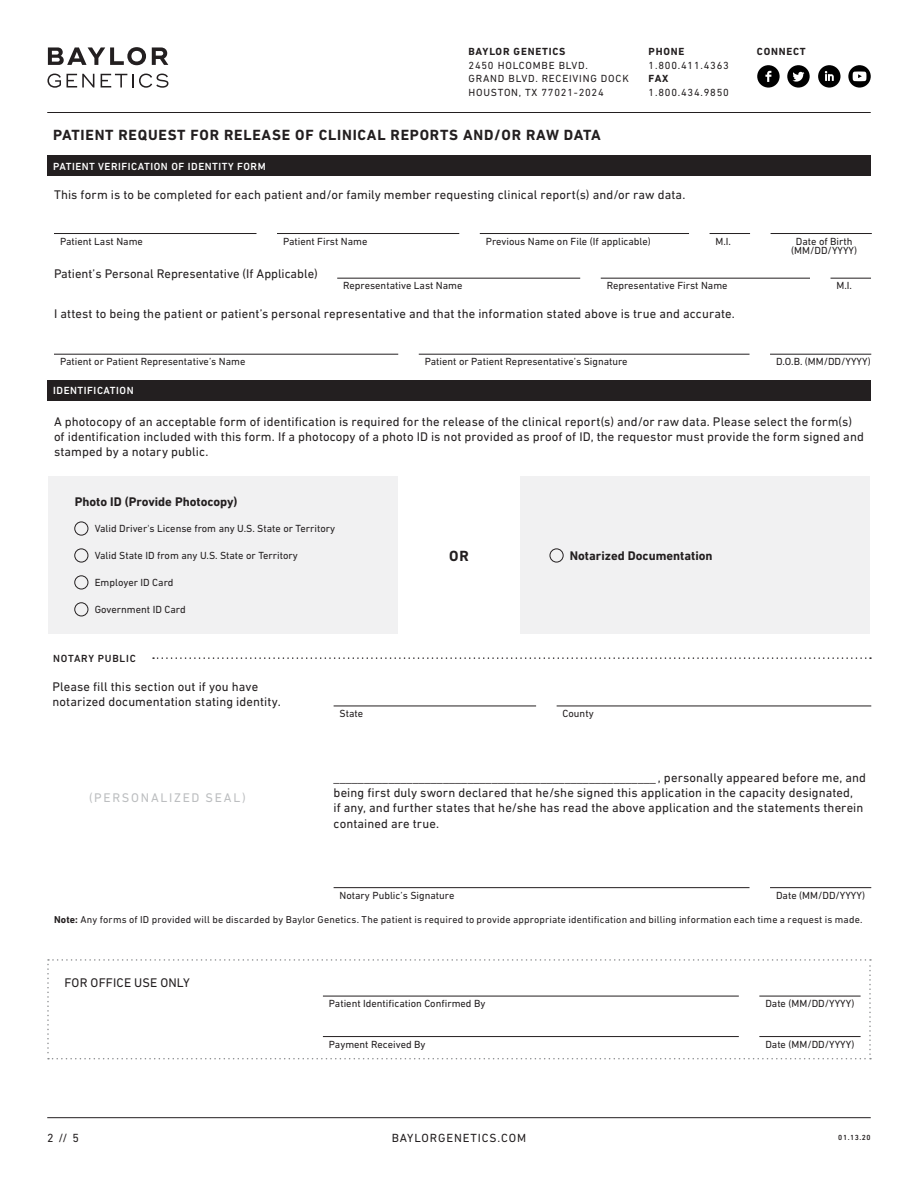
<style>
.page{position:relative;width:918px;height:1188px;background:#fff}
.page>*{position:absolute;margin:0;border:0;box-sizing:border-box;transform-origin:0 0}
.t1{font:700 15px "DIN Next LT Pro";letter-spacing:.05em;color:#231f20}
.t2{font:12.75px/15.3px "DIN Next LT Pro";letter-spacing:.01em;color:#231f20}
.t3{font:700 12.75px "DIN Next LT Pro";color:#231f20}
.t4{font:12.75px "DIN Next LT Pro";letter-spacing:.135em;color:#bcbec0}
.t5{font:12px "DIN Next LT Pro";letter-spacing:.075em;color:#231f20}
.t6{font:10.5px/9.6px "DIN Next LT Pro";color:#231f20;text-align:center}
.t7{font:10.5px/13.5px "DIN Next LT Pro";letter-spacing:.075em;color:#231f20}
.t8{font:500 10.5px "DIN Next LT Pro";letter-spacing:.05em;color:#fff}
.t9{font:700 10.5px "DIN Next LT Pro";letter-spacing:.075em;color:#231f20}
.t10{font:500 10.5px "DIN Next LT Pro";letter-spacing:.075em;color:#231f20}
.t11{font:10.2px "DIN Next LT Pro";letter-spacing:.02em;color:#231f20}
.t12{font:500 7.5px "DIN Next LT Pro";color:#231f20}
.s1{font-weight:700}
</style>
<div class="page">
<div style="left:757px;top:65px;width:23px;height:23px;background:#000;border-radius:50%"></div>
<svg style="left:765px;top:71px;width:6px;height:11px"></svg>
<div style="left:787px;top:65px;width:23px;height:23px;background:#000;border-radius:50%"></div>
<svg style="left:792px;top:72px;width:12px;height:10px"></svg>
<div style="left:818px;top:65px;width:23px;height:23px;background:#000;border-radius:50%"></div>
<svg style="left:825px;top:71px;width:9px;height:10px"></svg>
<svg style="left:848px;top:65px;width:23px;height:23px"></svg>
<svg style="left:853px;top:72px;width:13px;height:9px"></svg>
<svg style="left:48px;top:47px;width:98px;height:18px"></svg>
<svg style="left:152px;top:47px;width:16px;height:18px"></svg>
<svg style="left:47px;top:74px;width:14px;height:14px"></svg>
<svg style="left:67px;top:74px;width:27px;height:13px"></svg>
<svg style="left:101px;top:74px;width:67px;height:14px"></svg>
<hr style="left:47px;top:112px;width:824px;height:1px;background:#231f20">
<hr style="left:47px;top:1117px;width:824px;height:1px;background:#231f20">
<div style="left:520px;top:477px;width:350px;height:157px;background:#f1f1f2"></div>
<div style="left:48px;top:477px;width:350px;height:157px;background:#f1f1f2"></div>
<div style="left:47px;top:156px;width:824px;height:20px;background:#231f20"></div>
<div style="left:47px;top:380px;width:824px;height:21px;background:#231f20"></div>
<hr style="left:54px;top:233px;width:202px;height:1px;background:#231f20">
<hr style="left:277px;top:233px;width:182px;height:1px;background:#231f20">
<hr style="left:480px;top:233px;width:209px;height:1px;background:#231f20">
<hr style="left:710px;top:233px;width:40px;height:1px;background:#231f20">
<hr style="left:771px;top:233px;width:101px;height:1px;background:#231f20">
<hr style="left:334px;top:706px;width:202px;height:1px;background:#231f20">
<hr style="left:557px;top:706px;width:314px;height:1px;background:#231f20">
<hr style="left:334px;top:887px;width:416px;height:1px;background:#231f20">
<hr style="left:770px;top:887px;width:101px;height:1px;background:#231f20">
<hr style="left:337px;top:278px;width:243px;height:1px;background:#231f20">
<hr style="left:601px;top:278px;width:209px;height:1px;background:#231f20">
<hr style="left:831px;top:278px;width:40px;height:1px;background:#231f20">
<hr style="left:54px;top:354px;width:344px;height:1px;background:#231f20">
<hr style="left:419px;top:354px;width:331px;height:1px;background:#231f20">
<hr style="left:770px;top:354px;width:101px;height:1px;background:#231f20">
<div style="left:74px;top:522px;width:14px;height:14px;border:1px solid #231f20;border-radius:50%"></div>
<div style="left:74px;top:549px;width:14px;height:13px;border:1px solid #231f20;border-radius:50%"></div>
<div style="left:74px;top:575px;width:14px;height:14px;border:1px solid #231f20;border-radius:50%"></div>
<div style="left:74px;top:602px;width:14px;height:14px;border:1px solid #231f20;border-radius:50%"></div>
<div style="left:550px;top:549px;width:14px;height:13px;border:1px solid #231f20;border-radius:50%"></div>
<svg style="left:47px;top:959px;width:824px;height:100px"></svg>
<svg style="left:153px;top:657px;width:718px;height:2px"></svg>
<p class="t9" style="left:469px;top:45px;width:98px">BAYLOR GENETICS</p>
<p class="t7" style="left:469px;top:58px;width:162px">2450 HOLCOMBE BLVD.<br>GRAND BLVD. RECEIVING DOCK<br>HOUSTON, TX 77021-2024</p>
<p class="t1" style="left:53px;top:126px;width:549px">PATIENT REQUEST FOR RELEASE OF CLINICAL REPORTS AND/OR RAW DATA</p>
<p class="t8" style="left:53px;top:160px;width:214px">PATIENT VERIFICATION OF IDENTITY FORM</p>
<p class="t9" style="left:649px;top:45px;width:37px">PHONE</p>
<p class="t7" style="left:649px;top:58px;width:82px">1.800.411.4363</p>
<p class="t9" style="left:649px;top:72px;width:21px">FAX</p>
<p class="t7" style="left:649px;top:85px;width:82px">1.800.434.9850</p>
<p class="t2" style="left:54px;top:187px;width:633px">This form is to be completed for each patient and/or family member requesting clinical report(s) and/or raw data.</p>
<p class="t9" style="left:757px;top:45px;width:50px">CONNECT</p>
<p class="t6" style="left:60px;top:236px;width:84px">Patient Last Name</p>
<p class="t6" style="left:283px;top:236px;width:86px">Patient First Name</p>
<p class="t6" style="left:486px;top:236px;width:167px">Previous Name on File (If applicable)</p>
<p class="t6" style="left:716px;top:236px;width:17px">M.I.</p>
<p class="t6" style="left:791px;top:236px;width:67px">Date of Birth (MM/DD/YYYY)</p>
<p class="t2" style="left:54px;top:266px;width:265px">Patient’s Personal Representative (If Applicable)</p>
<p class="t6" style="left:343px;top:281px;width:121px">Representative Last Name</p>
<p class="t6" style="left:607px;top:281px;width:122px">Representative First Name</p>
<p class="t6" style="left:837px;top:281px;width:17px">M.I.</p>
<p class="t2" style="left:54px;top:306px;width:682px">I attest to being the patient or patient’s personal representative and that the information stated above is true and accurate.</p>
<p class="t6" style="left:60px;top:357px;width:187px">Patient or Patient Representative’s Name</p>
<p class="t6" style="left:425px;top:357px;width:204px">Patient or Patient Representative’s Signature</p>
<p class="t6" style="left:776px;top:357px;width:96px">D.O.B. (MM/DD/YYYY)</p>
<p class="t8" style="left:53px;top:385px;width:82px">IDENTIFICATION</p>
<p class="t2" style="left:54px;top:413px;width:811px">A photocopy of an acceptable form of identification is required for the release of the clinical report(s) and/or raw data. Please select the form(s) of identification included with this form. If a photocopy of a photo ID is not provided as proof of ID, the requestor must provide the form signed and stamped by a notary public.</p>
<p class="t3" style="left:75px;top:495px;width:164px">Photo ID (Provide Photocopy)</p>
<p class="t6" style="left:95px;top:524px;width:242px">Valid Driver's License from any U.S. State or Territory</p>
<p class="t6" style="left:95px;top:551px;width:205px">Valid State ID from any U.S. State or Territory</p>
<p class="t6" style="left:95px;top:578px;width:80px">Employer ID Card</p>
<p class="t6" style="left:95px;top:605px;width:92px">Government ID Card</p>
<p class="t10" style="left:53px;top:652px;width:84px">NOTARY PUBLIC</p>
<p class="t1" style="left:449px;top:548px;width:21px">OR</p>
<p class="t3" style="left:570px;top:548px;width:144px">Notarized Documentation</p>
<p class="t2" style="left:52px;top:679px;width:230px">Please fill this section out if you have notarized documentation stating identity.</p>
<p class="t4" style="left:89px;top:790px;width:158px">(PERSONALIZED SEAL)</p>
<p class="t6" style="left:340px;top:709px;width:25px">State</p>
<p class="t6" style="left:563px;top:709px;width:33px">County</p>
<p class="t2" style="left:334px;top:770px;width:534px">_____________________________________________________ , personally appeared before me, and being first duly sworn declared that he/she signed this application in the capacity designated,<br>if any, and further states that he/she has read the above application and the statements therein contained are true.</p>
<p class="t6" style="left:340px;top:890px;width:116px">Notary Public’s Signature</p>
<p class="t6" style="left:776px;top:890px;width:90px">Date (MM/DD/YYYY)</p>
<p class="t11" style="left:54px;top:914px;width:810px"><span class="s1">Note:</span> Any forms of ID provided will be discarded by Baylor Genetics. The patient is required to provide appropriate identification and billing information each time a request is made.</p>
<p class="t2" style="left:64px;top:975px;width:127px">FOR OFFICE USE ONLY</p>
<p class="t6" style="left:329px;top:999px;width:158px">Patient Identification Confirmed By</p>
<p class="t6" style="left:765px;top:999px;width:90px">Date (MM/DD/YYYY)</p>
<p class="t6" style="left:329px;top:1039px;width:98px">Payment Received By</p>
<p class="t6" style="left:765px;top:1039px;width:90px">Date (MM/DD/YYYY)</p>
<p class="t5" style="left:47px;top:1131px;width:33px">2 // 5</p>
<p class="t5" style="left:392px;top:1131px;width:136px">BAYLORGENETICS.COM</p>
<p class="t12" style="left:838px;top:1133px;width:34px">01.13.20</p>
</div>
